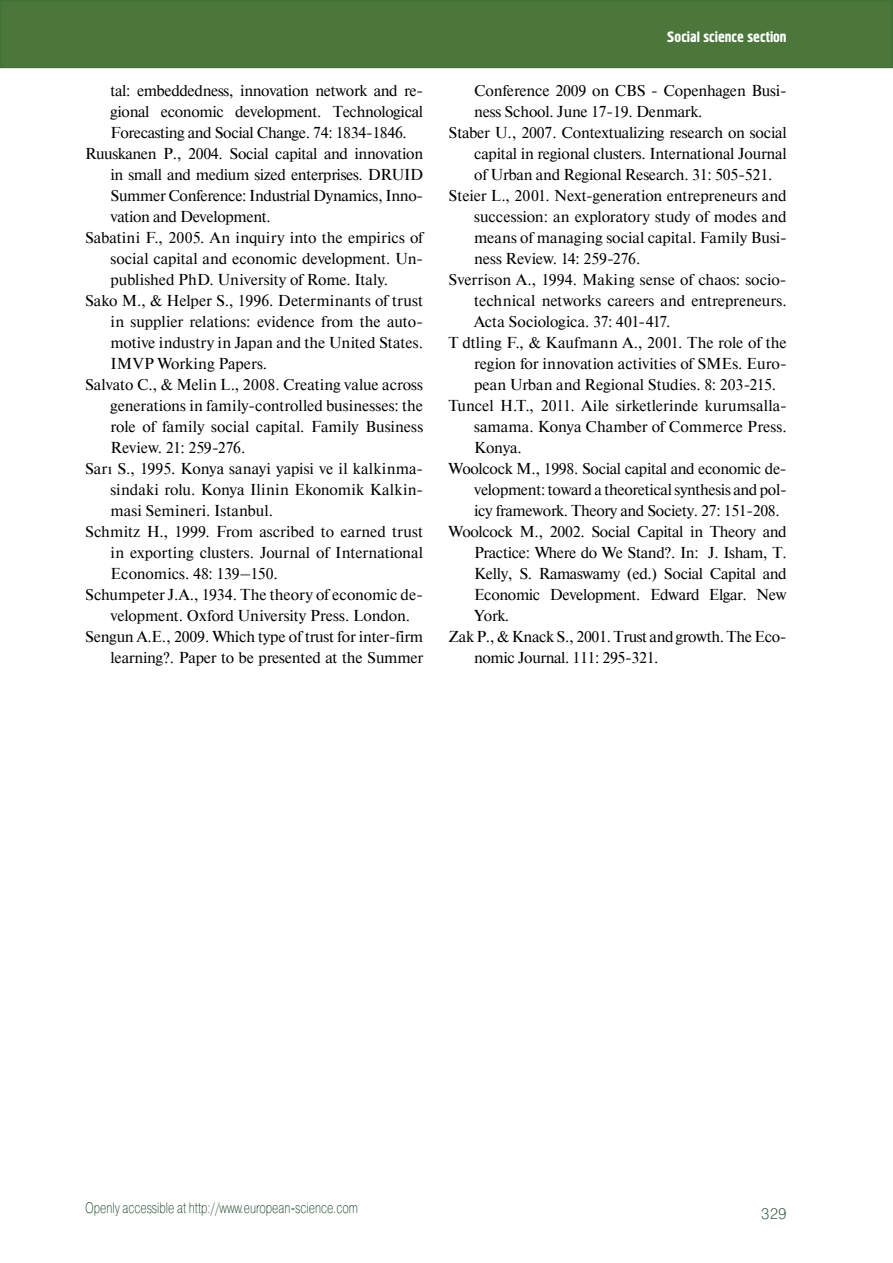
<style>
.page{position:relative;width:893px;height:1263px;background:#fff}
.page>*{position:absolute;margin:0;border:0;box-sizing:border-box;transform-origin:0 0}
.t1{font:15.75px "Newton C";letter-spacing:-.01em;color:#000}
.t2{font:15.75px "Newton C";letter-spacing:.01em;color:#000}
.t3{font:15.75px "Newton C";letter-spacing:.015em;color:#000}
.t4{font:15px "Pragmatica Light C";color:#0d3e20;scale:.75 1}
.t5{font:15px "Hermes C";color:#fff}
.t6{font:15px "Pragmatica Light C";color:#0d3e20}
.s1{font-family:"Times New Roman"}
</style>
<div class="page">
<div style="left:1px;top:1px;width:891px;height:66px;background:#4b773b"></div>
<div style="left:0;top:0;width:893px;height:68px;border:2px solid #437236"></div>
<p class="t1" style="left:111px;top:82px;width:314px">tal: embeddedness, innovation network and re-</p>
<p class="t1" style="left:111px;top:103px;width:314px">gional economic development. Technological</p>
<p class="t1" style="left:111px;top:124px;width:298px">Forecasting and Social Change. 74: 1834-1846.</p>
<p class="t1" style="left:85px;top:145px;width:340px">Ruuskanen P., 2004. Social capital and innovation</p>
<p class="t1" style="left:111px;top:166px;width:314px">in small and medium sized enterprises. DRUID</p>
<p class="t1" style="left:111px;top:187px;width:314px">Summer Conference: Industrial Dynamics, Inno-</p>
<p class="t1" style="left:111px;top:208px;width:162px">vation and Development.</p>
<p class="t1" style="left:85px;top:229px;width:340px">Sabatini F., 2005. An inquiry into the empirics of</p>
<p class="t1" style="left:111px;top:250px;width:314px">social capital and economic development. Un-</p>
<p class="t1" style="left:111px;top:271px;width:279px">published PhD. University of Rome. Italy.</p>
<p class="t2" style="left:85px;top:292px;width:340px">Sako M., &amp; Helper S., 1996. Determinants of trust</p>
<p class="t1" style="left:111px;top:313px;width:314px">in supplier relations: evidence from the auto-</p>
<p class="t1" style="left:111px;top:334px;width:314px">motive industry in Japan and the United States.</p>
<p class="t2" style="left:111px;top:355px;width:158px">IMVP Working Papers.</p>
<p class="t1" style="left:85px;top:376px;width:339px">Salvato C., &amp; Melin L., 2008. Creating value across</p>
<p class="t1" style="left:111px;top:397px;width:314px">generations in family-controlled businesses: the</p>
<p class="t1" style="left:111px;top:418px;width:314px">role of family social capital. Family Business</p>
<p class="t1" style="left:111px;top:439px;width:136px">Review. 21: 259-276.</p>
<p class="t2" style="left:85px;top:460px;width:340px">Sar<span class="s1">ı</span> S., 1995. Konya sanayi yapisi ve il kalkinma-</p>
<p class="t3" style="left:111px;top:481px;width:314px">sindaki rolu. Konya Ilinin Ekonomik Kalkin-</p>
<p class="t2" style="left:111px;top:502px;width:164px">masi Semineri. Istanbul.</p>
<p class="t1" style="left:85px;top:523px;width:339px">Schmitz H., 1999. From ascribed to earned trust</p>
<p class="t1" style="left:111px;top:544px;width:314px">in exporting clusters. Journal of International</p>
<p class="t1" style="left:111px;top:565px;width:169px">Economics. 48: 139–150.</p>
<p class="t1" style="left:85px;top:586px;width:340px">Schumpeter J.A., 1934. The theory of economic de-</p>
<p class="t1" style="left:111px;top:607px;width:301px">velopment. Oxford University Press. London.</p>
<p class="t1" style="left:85px;top:628px;width:339px">Sengun A.E., 2009. Which type of trust for inter-firm</p>
<p class="t1" style="left:111px;top:649px;width:314px">learning?. Paper to be presented at the Summer</p>
<p class="t5" style="left:667px;top:29px;width:121px">Social science section</p>
<p class="t1" style="left:474px;top:82px;width:314px">Conference 2009 on CBS - Copenhagen Busi-</p>
<p class="t1" style="left:474px;top:103px;width:230px">ness School. June 17-19. Denmark.</p>
<p class="t1" style="left:449px;top:124px;width:340px">Staber U., 2007. Contextualizing research on social</p>
<p class="t1" style="left:474px;top:145px;width:314px">capital in regional clusters. International Journal</p>
<p class="t1" style="left:474px;top:166px;width:300px">of Urban and Regional Research. 31: 505-521.</p>
<p class="t1" style="left:449px;top:187px;width:339px">Steier L., 2001. Next-generation entrepreneurs and</p>
<p class="t1" style="left:474px;top:208px;width:314px">succession: an exploratory study of modes and</p>
<p class="t2" style="left:474px;top:229px;width:314px">means of managing social capital. Family Busi-</p>
<p class="t1" style="left:474px;top:250px;width:168px">ness Review. 14: 259-276.</p>
<p class="t2" style="left:449px;top:271px;width:339px">Sverrison A., 1994. Making sense of chaos: socio-</p>
<p class="t1" style="left:474px;top:292px;width:314px">technical networks careers and entrepreneurs.</p>
<p class="t1" style="left:474px;top:313px;width:198px">Acta Sociologica. 37: 401-417.</p>
<p class="t2" style="left:449px;top:334px;width:340px">Tödtling F., &amp; Kaufmann A., 2001. The role of the</p>
<p class="t1" style="left:474px;top:355px;width:314px">region for innovation activities of SMEs. Euro-</p>
<p class="t1" style="left:474px;top:376px;width:304px">pean Urban and Regional Studies. 8: 203-215.</p>
<p class="t2" style="left:449px;top:397px;width:340px">Tuncel H.T., 2011. Aile sirketlerinde kurumsalla-</p>
<p class="t2" style="left:474px;top:418px;width:314px">samama. Konya Chamber of Commerce Press.</p>
<p class="t1" style="left:474px;top:439px;width:49px">Konya.</p>
<p class="t1" style="left:449px;top:460px;width:339px">Woolcock M., 1998. Social capital and economic de-</p>
<p class="t1" style="left:474px;top:481px;width:314px">velopment: toward a theoretical synthesis and pol-</p>
<p class="t1" style="left:474px;top:502px;width:307px">icy framework. Theory and Society. 27: 151-208.</p>
<p class="t1" style="left:449px;top:523px;width:339px">Woolcock M., 2002. Social Capital in Theory and</p>
<p class="t1" style="left:474px;top:544px;width:314px">Practice: Where do We Stand?. In: J. Isham, T.</p>
<p class="t1" style="left:474px;top:565px;width:314px">Kelly, S. Ramaswamy (ed.) Social Capital and</p>
<p class="t1" style="left:474px;top:586px;width:314px">Economic Development. Edward Elgar. New</p>
<p class="t1" style="left:474px;top:607px;width:37px">York.</p>
<p class="t1" style="left:449px;top:628px;width:339px">Zak P., &amp; Knack S., 2001. Trust and growth. The Eco-</p>
<p class="t1" style="left:474px;top:649px;width:186px">nomic Journal. 111: 295-321.</p>
<p class="t4" style="left:85px;top:1199px;width:365px">Openly accessible at http://www.european-science.com</p>
<p class="t6" style="left:761px;top:1205px;width:27px">329</p>
</div>
